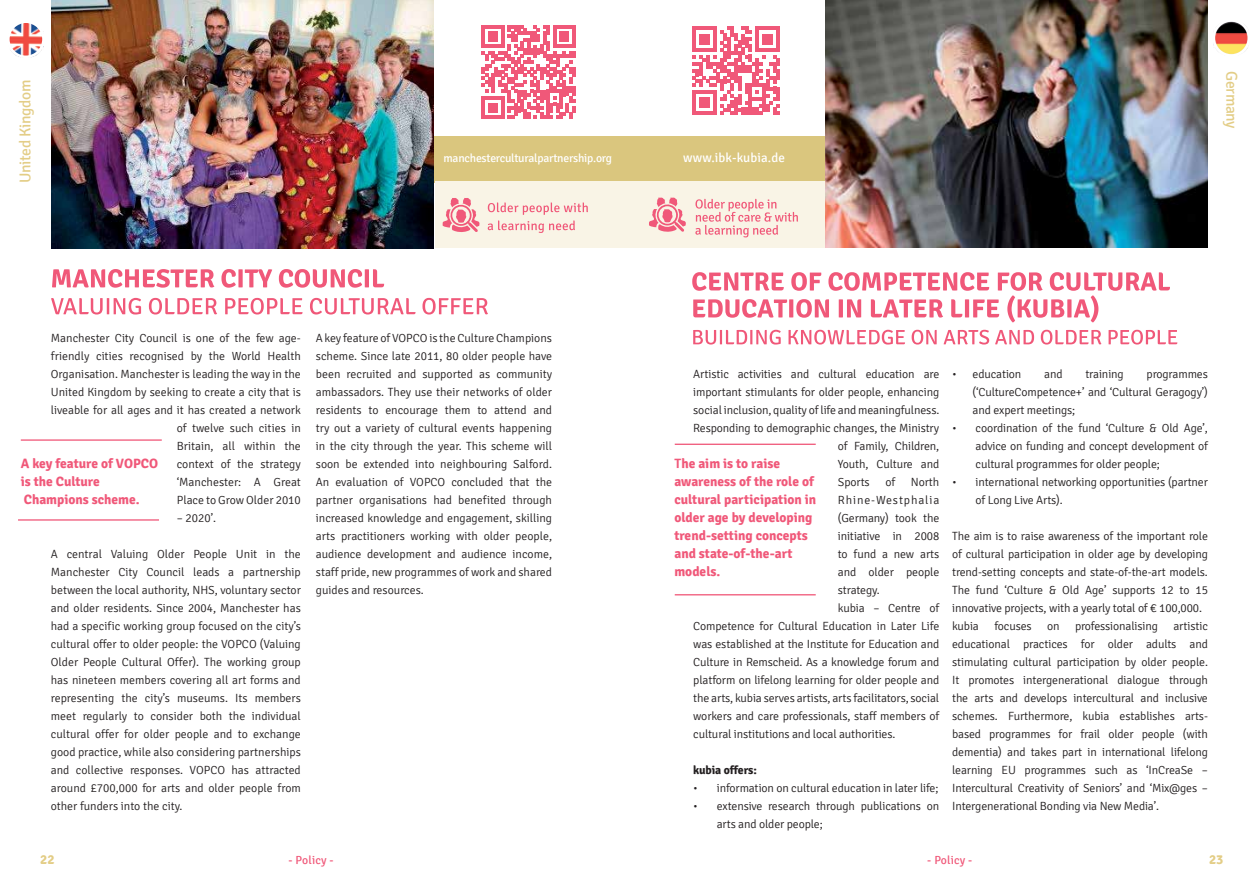
<style>
.page{position:relative;width:1259px;height:893px;background:#fff}
.page>*{position:absolute;margin:0;border:0;box-sizing:border-box;transform-origin:0 0}
.t1{font:15.6px "Signika";letter-spacing:-.02em;color:#e3cd86}
.t2{font:700 13.5px/18px "Signika";color:#f05879}
.t3{font:700 13.5px "Signika";color:#e3cd86}
.t4{font:13.05px "Signika";letter-spacing:.01em;color:#fff}
.t5{font:300 11.85px/18px "Signika";letter-spacing:-.01em;color:#231f20;text-align:justify}
.t6{font:300 11.85px "Signika";letter-spacing:.075em;color:#231f20}
.t7{font:700 11.85px "Signika";letter-spacing:-.01em;color:#231f20}
.t8{font:11.7px "Signika";letter-spacing:-.02em;color:#fff}
.t9{font:11.7px "Signika";letter-spacing:.015em;color:#f05879}
.s1{font-family:"Vista Slab OT";font-size:13.5px}
.s2{font-weight:600}
</style>
<div class="page">
<div style="left:416px;top:136px;width:421px;height:47px;background:#dac67e"></div>
<svg style="left:692px;top:27px;width:88px;height:88px"></svg>
<div style="left:436px;top:181px;width:402px;height:67px;background:#f9f4e6"></div>
<svg style="left:695px;top:199px;width:103px;height:38px"></svg>
<svg style="left:442px;top:198px;width:37px;height:34px"></svg>
<svg style="left:482px;top:25px;width:93px;height:94px"></svg>
<svg style="left:649px;top:198px;width:37px;height:34px"></svg>
<img style="left:10px;top:24px;width:34px;height:34px">
<div style="left:7px;top:20px;width:38px;height:38px;border:3px solid #fff;border-radius:50%"></div>
<hr style="left:21px;top:439px;width:141px;height:2px;background:#f05879">
<hr style="left:18px;top:519px;width:141px;height:2px;background:#f05879">
<img style="left:1213px;top:23px;width:35px;height:30px">
<div style="left:1212px;top:19px;width:38px;height:38px;border:3px solid #fff;border-radius:50%"></div>
<img style="left:825px;top:0;width:383px;height:248px">
<hr style="left:675px;top:444px;width:140px;height:1px;background:#f05879">
<hr style="left:675px;top:594px;width:140px;height:1px;background:#f05879">
<img style="left:51px;top:0;width:382px;height:248px">
<svg style="left:51px;top:298px;width:437px;height:17px"></svg>
<svg style="left:52px;top:269px;width:332px;height:19px"></svg>
<svg style="left:693px;top:330px;width:484px;height:15px"></svg>
<svg style="left:692px;top:272px;width:478px;height:50px"></svg>
<svg style="left:488px;top:202px;width:100px;height:31px"></svg>
<h1 class="t1" style="left:16px;top:183px;width:105px;rotate:-90deg">United Kingdom</h1>
<p class="t8" style="left:443px;top:151px;width:170px">manchesterculturalpartnership.org</p>
<p class="t4" style="left:683px;top:150px;width:103px">www.ibk-kubia.de</p>
<h1 class="t1" style="left:1240px;top:71px;width:59px;rotate:90deg">Germany</h1>
<p class="t5" style="left:51px;top:329px;width:251px;text-align:right">Manchester City Council is one of the few age&shy;friendly cities recognised by the World Health Organisation. Manchester is leading the way in the United Kingdom by seeking to create a city that is liveable for all ages and it has created a network of twelve such cities in<br>Britain, all within the<br>context of the strategy<br>‘Manchester: A Great<br>Place to Grow Older 2010</p>
<p class="t5" style="left:177px;top:509px;width:41px">– 2020’.</p>
<p class="t5" style="left:51px;top:545px;width:251px">A central Valuing Older People Unit in the Manchester City Council leads a partnership between the local authority, NHS, voluntary sector and older residents. Since 2004, Manchester has had a specific working group focused on the city’s cultural offer to older people: the VOPCO (Valuing Older People Cultural Offer). The working group has nineteen members covering all art forms and representing the city’s museums. Its members meet regularly to consider both the individual cultural offer for older people and to exchange good practice, while also considering partnerships and collective responses. VOPCO has attracted around £700,000 for arts and older people from other funders into the city.</p>
<p class="t2" style="left:21px;top:455px;width:139px">A key feature of VOPCO is the Culture<br>Champions scheme.</p>
<p class="t5" style="left:316px;top:329px;width:238px">A key feature of VOPCO is the Culture Champions scheme. Since late 2011, 80 older people have been recruited and supported as community ambassadors. They use their networks of older residents to encourage them to attend and try out a variety of cultural events happening in the city through the year. This scheme will soon be extended into neighbouring Salford.<br>An evaluation of VOPCO concluded that the partner organisations had benefited through increased knowledge and engagement, skilling arts practitioners working with older people, audience development and audience income, staff pride, new programmes of work and shared guides and resources.</p>
<p class="t5" style="left:693px;top:365px;width:247px">Artistic activities and cultural education are</p>
<p class="t5" style="left:693px;top:383px;width:247px">important stimulants for older people, enhancing</p>
<p class="t5" style="left:693px;top:401px;width:247px">social inclusion, quality of life and meaningfulness.</p>
<p class="t5" style="left:693px;top:419px;width:247px">Responding to demographic changes, the Ministry</p>
<p class="t5" style="left:838px;top:437px;width:103px">of Family, Children,</p>
<p class="t5" style="left:838px;top:455px;width:103px">Youth, Culture and</p>
<p class="t5" style="left:838px;top:473px;width:33px">Sports</p>
<p class="t5" style="left:885px;top:473px;width:11px">of</p>
<p class="t5" style="left:911px;top:473px;width:30px">North</p>
<p class="t6" style="left:838px;top:494px;width:103px">Rhine-Westphalia</p>
<p class="t5" style="left:838px;top:509px;width:103px">(Germany) took the</p>
<p class="t5" style="left:838px;top:527px;width:103px">initiative in 2008</p>
<p class="t5" style="left:838px;top:545px;width:103px">to fund a new arts</p>
<p class="t5" style="left:838px;top:563px;width:103px">and older people</p>
<p class="t5" style="left:838px;top:581px;width:43px">strategy.</p>
<p class="t5" style="left:838px;top:599px;width:103px">kubia – Centre of</p>
<p class="t5" style="left:693px;top:617px;width:247px">Competence for Cultural Education in Later Life</p>
<p class="t5" style="left:693px;top:635px;width:247px">was established at the Institute for Education and</p>
<p class="t5" style="left:693px;top:653px;width:247px">Culture in Remscheid. As a knowledge forum and</p>
<p class="t5" style="left:693px;top:671px;width:247px">platform on lifelong learning for older people and</p>
<p class="t5" style="left:693px;top:689px;width:247px">the arts, kubia serves artists, arts facilitators, social</p>
<p class="t5" style="left:693px;top:707px;width:247px">workers and care professionals, staff members of</p>
<p class="t5" style="left:693px;top:725px;width:204px">cultural institutions and local authorities.</p>
<p class="t7" style="left:693px;top:763px;width:65px">kubia offers:</p>
<p class="t5" style="left:693px;top:779px;width:247px"><span class="s1">•</span> information on cultural education in later life;</p>
<p class="t5" style="left:717px;top:797px;width:224px;text-indent:-23px"><span class="s1">•</span> extensive research through publications on arts and older people;</p>
<p class="t2" style="left:674px;top:455px;width:143px"><span class="s2">T</span>he aim is to raise awareness of the role of cultural participation in older age by developing trend-setting concepts and state-of-the-art models.</p>
<p class="t5" style="left:952px;top:365px;width:71px"><span class="s1">•</span> education</p>
<p class="t5" style="left:1044px;top:365px;width:20px">and</p>
<p class="t5" style="left:1085px;top:365px;width:40px">training</p>
<p class="t5" style="left:972px;top:365px;width:237px;text-indent:174px">programmes (‘CultureCompetence+’ and ‘Cultural Geragogy’) and expert meetings;</p>
<p class="t5" style="left:975px;top:419px;width:234px;text-indent:-23px"><span class="s1">•</span> coordination of the fund ‘Culture &amp; Old Age’, advice on funding and concept development of cultural programmes for older people;</p>
<p class="t5" style="left:975px;top:473px;width:234px;text-indent:-23px"><span class="s1">•</span> international networking opportunities (partner of Long Live Arts).</p>
<p class="t5" style="left:952px;top:527px;width:257px;text-align:left">The aim is to raise awareness of the important role of cultural participation in older age by developing trend-setting concepts and state-of-the-art models.<br>The fund ‘Culture &amp; Old Age’ supports 12 to 15 innovative projects, with a yearly total of € 100,000. kubia</p>
<p class="t5" style="left:994px;top:617px;width:39px">focuses</p>
<p class="t5" style="left:1047px;top:617px;width:14px">on</p>
<p class="t5" style="left:1075px;top:617px;width:85px">professionalising</p>
<p class="t5" style="left:952px;top:617px;width:257px;text-indent:221px">artistic educational practices for older adults and stimulating cultural participation by older people.<br>It promotes intergenerational dialogue through the arts and develops intercultural and inclusive schemes. Furthermore, kubia establishes arts&shy;based programmes for frail older people (with dementia) and takes part in international lifelong learning EU programmes such as ‘InCreaSe – Intercultural Creativity of Seniors’ and ‘Mix@ges – Intergenerational Bonding via New Media’.</p>
<p class="t3" style="left:40px;top:851px;width:16px">22</p>
<p class="t3" style="left:1209px;top:851px;width:16px">23</p>
<p class="t9" style="left:288px;top:853px;width:47px">- Policy -</p>
<p class="t9" style="left:927px;top:853px;width:47px">- Policy -</p>
</div>
